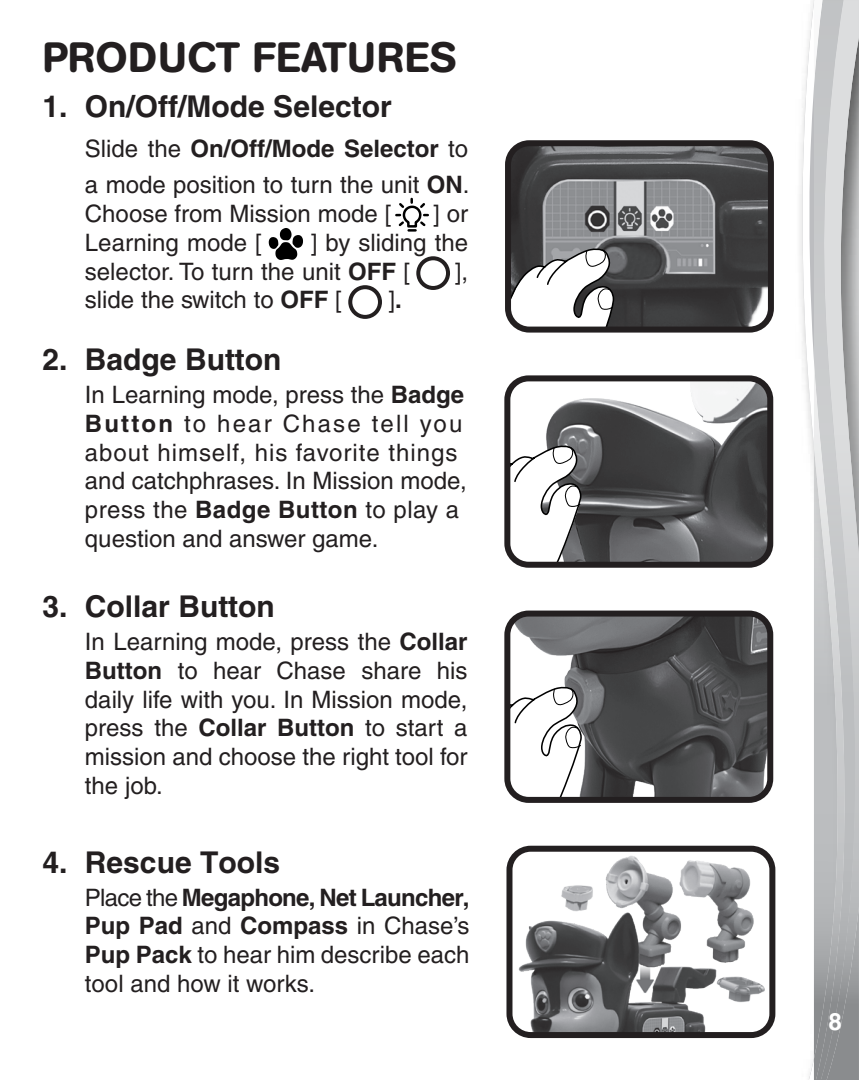
<style>
.page{position:relative;width:859px;height:1080px;background:#fff}
.page>*{position:absolute;margin:0;border:0;box-sizing:border-box;transform-origin:0 0}
.body_text_1{font:500 42px "AG Book Rounded";letter-spacing:.02em;color:#231f20}
.subhead_2{font:700 30px "Helvetica";color:#231f20}
.body_text_2{font:700 30px "Helvetica";color:#231f20}
.body_text_2-2{font:500 24px/28.8px "Helvetica";color:#231f20;text-align:justify}
.subhead_2-2{font:500 24px/36px "Helvetica";color:#231f20}
.t1{font:700 24px "Helvetica";color:#fff}
.s1{font-weight:700}
</style>
<div class="page">
<svg style="left:802px;top:0;width:12px;height:1080px"></svg>
<img style="left:847px;top:906px;width:12px;height:174px">
<svg style="left:847px;top:0;width:12px;height:906px;background:#b6b7b9"></svg>
<img style="left:814px;top:0;width:33px;height:1080px">
<img style="left:546px;top:382px;width:220px;height:179px">
<svg style="left:511px;top:443px;width:71px;height:118px"></svg>
<div style="left:504px;top:375px;width:269px;height:193px;border:6px solid #231f20;border-radius:21px"></div>
<img style="left:511px;top:618px;width:255px;height:178px">
<svg style="left:511px;top:685px;width:72px;height:111px"></svg>
<div style="left:504px;top:611px;width:269px;height:192px;border:6px solid #231f20;border-radius:21px"></div>
<img style="left:513px;top:853px;width:255px;height:178px">
<div style="left:506px;top:846px;width:269px;height:192px;border:6px solid #231f20;border-radius:21px"></div>
<img style="left:512px;top:147px;width:255px;height:179px">
<svg style="left:512px;top:246px;width:103px;height:80px"></svg>
<div style="left:505px;top:140px;width:269px;height:193px;border:6px solid #231f20;border-radius:21px"></div>
<svg style="left:395px;top:197px;width:34px;height:35px"></svg>
<svg style="left:269px;top:228px;width:34px;height:32px"></svg>
<div style="left:416px;top:256px;width:34px;height:34px;border:4px solid #231f20;border-radius:50%"></div>
<div style="left:348px;top:285px;width:34px;height:34px;border:4px solid #231f20;border-radius:50%"></div>
<p class="body_text_1" style="left:42px;top:33px;width:416px">PRODUCT FEATURES</p>
<p class="subhead_2" style="left:42px;top:88px;width:351px">1. On/Off/Mode Selector</p>
<p class="subhead_2-2" style="left:85px;top:131px;width:386px">Slide the <span class="s1">On/Off/Mode Selector</span> to a mode position to turn the unit <span class="s1">ON</span>.</p>
<p class="subhead_2-2" style="left:85px;top:196px;width:308px">Choose from Mission mode [</p>
<p class="subhead_2-2" style="left:433px;top:196px;width:36px">] or</p>
<p class="subhead_2-2" style="left:85px;top:224px;width:178px">Learning mode [</p>
<p class="subhead_2-2" style="left:85px;top:228px;width:385px;line-height:28.8px;text-indent:226px">] by sliding the selector. To turn the unit <span class="s1">OFF</span> [</p>
<p class="subhead_2-2" style="left:455px;top:253px;width:15px">],</p>
<p class="subhead_2-2" style="left:85px;top:282px;width:258px">slide the switch to <span class="s1">OFF</span> [</p>
<p class="subhead_2-2" style="left:388px;top:282px;width:15px">]<span class="s1">.</span></p>
<p class="body_text_2" style="left:42px;top:341px;width:241px">2. Badge Button</p>
<p class="body_text_2-2" style="left:85px;top:380px;width:383px;text-align:left">In Learning mode, press the <span class="s1">Badge<br>Button</span> to hear Chase tell you about himself, his favorite things and catchphrases. In Mission mode, press the <span class="s1">Badge Button</span> to play a question and answer game.</p>
<p class="subhead_2" style="left:42px;top:588px;width:234px">3. Collar Button</p>
<p class="body_text_2-2" style="left:85px;top:627px;width:384px">In Learning mode, press the <span class="s1">Collar Button</span> to hear Chase share his daily life with you. In Mission mode, press the <span class="s1">Collar Button</span> to start a mission and choose the right tool for the job.</p>
<p class="subhead_2" style="left:42px;top:844px;width:239px">4. Rescue Tools</p>
<p class="body_text_2-2" style="left:85px;top:883px;width:386px">Place the <span class="s1">Megaphone, Net Launcher, Pup Pad</span> and <span class="s1">Compass</span> in Chase’s <span class="s1">Pup Pack</span> to hear him describe each tool and how it works.</p>
<p class="t1" style="left:828px;top:1007px;width:15px">8</p>
</div>
